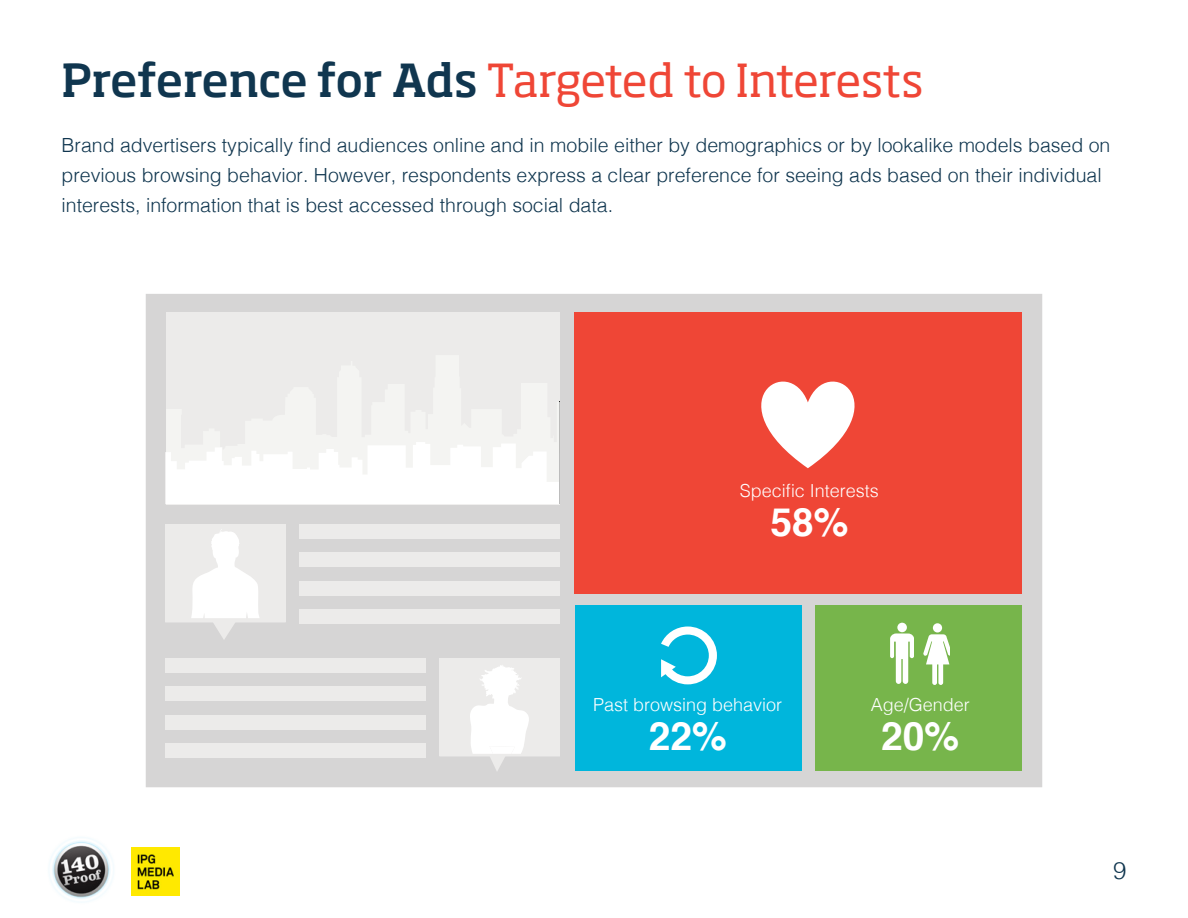
<style>
.page{position:relative;width:1188px;height:918px;background:#fff}
.page>*{position:absolute;margin:0;border:0;box-sizing:border-box;transform-origin:0 0}
.t1{font:45px "Soho Std";letter-spacing:-.03em;color:#ef4636}
.t2{font:700 39px "Helvetica";color:#fff}
.t3{font:300 24px "Helvetica";color:#10364f}
.t4{font:300 19.5px/30px "Helvetica";color:#10364f}
.t5{font:300 18px "Helvetica";color:#fff}
.s1{font-weight:500;color:#10364f}
</style>
<div class="page">
<div style="left:146px;top:294px;width:896px;height:493px;background:#d6d5d5"></div>
<div style="left:166px;top:312px;width:394px;height:192px;background:#ecebea"></div>
<svg style="left:165px;top:442px;width:394px;height:62px"></svg>
<div style="left:165px;top:524px;width:121px;height:98px;background:#ecebea"></div>
<div style="left:299px;top:581px;width:261px;height:14px;background:#ecebea"></div>
<div style="left:299px;top:553px;width:261px;height:14px;background:#ecebea"></div>
<div style="left:299px;top:524px;width:261px;height:14px;background:#ecebea"></div>
<div style="left:299px;top:609px;width:261px;height:15px;background:#ecebea"></div>
<div style="left:439px;top:658px;width:121px;height:98px;background:#ecebea"></div>
<div style="left:165px;top:715px;width:261px;height:14px;background:#ecebea"></div>
<div style="left:165px;top:687px;width:261px;height:14px;background:#ecebea"></div>
<div style="left:165px;top:658px;width:261px;height:14px;background:#ecebea"></div>
<div style="left:165px;top:743px;width:261px;height:15px;background:#ecebea"></div>
<svg style="left:191px;top:529px;width:69px;height:111px"></svg>
<svg style="left:470px;top:665px;width:63px;height:107px"></svg>
<div style="left:575px;top:312px;width:447px;height:282px;background:#ef4636"></div>
<svg style="left:761px;top:382px;width:94px;height:87px"></svg>
<div style="left:575px;top:605px;width:226px;height:166px;background:#00b6dc"></div>
<svg style="left:661px;top:627px;width:56px;height:58px"></svg>
<div style="left:815px;top:605px;width:207px;height:166px;background:#77b54b"></div>
<div style="left:897px;top:623px;width:10px;height:9px;background:#fff;border-radius:50%"></div>
<svg style="left:890px;top:633px;width:24px;height:50px"></svg>
<div style="left:933px;top:623px;width:9px;height:10px;background:#fff;border-radius:50%"></div>
<svg style="left:923px;top:634px;width:26px;height:51px"></svg>
<img style="left:50px;top:840px;width:61px;height:59px">
<img style="left:131px;top:848px;width:48px;height:48px">
<h1 class="t1" style="left:62px;top:52px;width:864px"><span class="s1">Preference for Ads</span> Targeted to Interests</h1>
<p class="t4" style="left:62px;top:129px;width:1050px">Brand advertisers typically find audiences online and in mobile either by demographics or by lookalike models based on previous browsing behavior. However, respondents express a clear preference for seeing ads based on their individual interests, information that is best accessed through social data.</p>
<p class="t5" style="left:740px;top:475px;width:141px">Specific Interests</p>
<h2 class="t2" style="left:770px;top:491px;width:80px">58%</h2>
<p class="t5" style="left:593px;top:689px;width:191px">Past browsing behavior</p>
<h2 class="t2" style="left:649px;top:705px;width:80px">22%</h2>
<p class="t5" style="left:871px;top:689px;width:101px">Age/Gender</p>
<h2 class="t2" style="left:881px;top:705px;width:80px">20%</h2>
<p class="t3" style="left:1113px;top:850px;width:15px">9</p>
</div>
